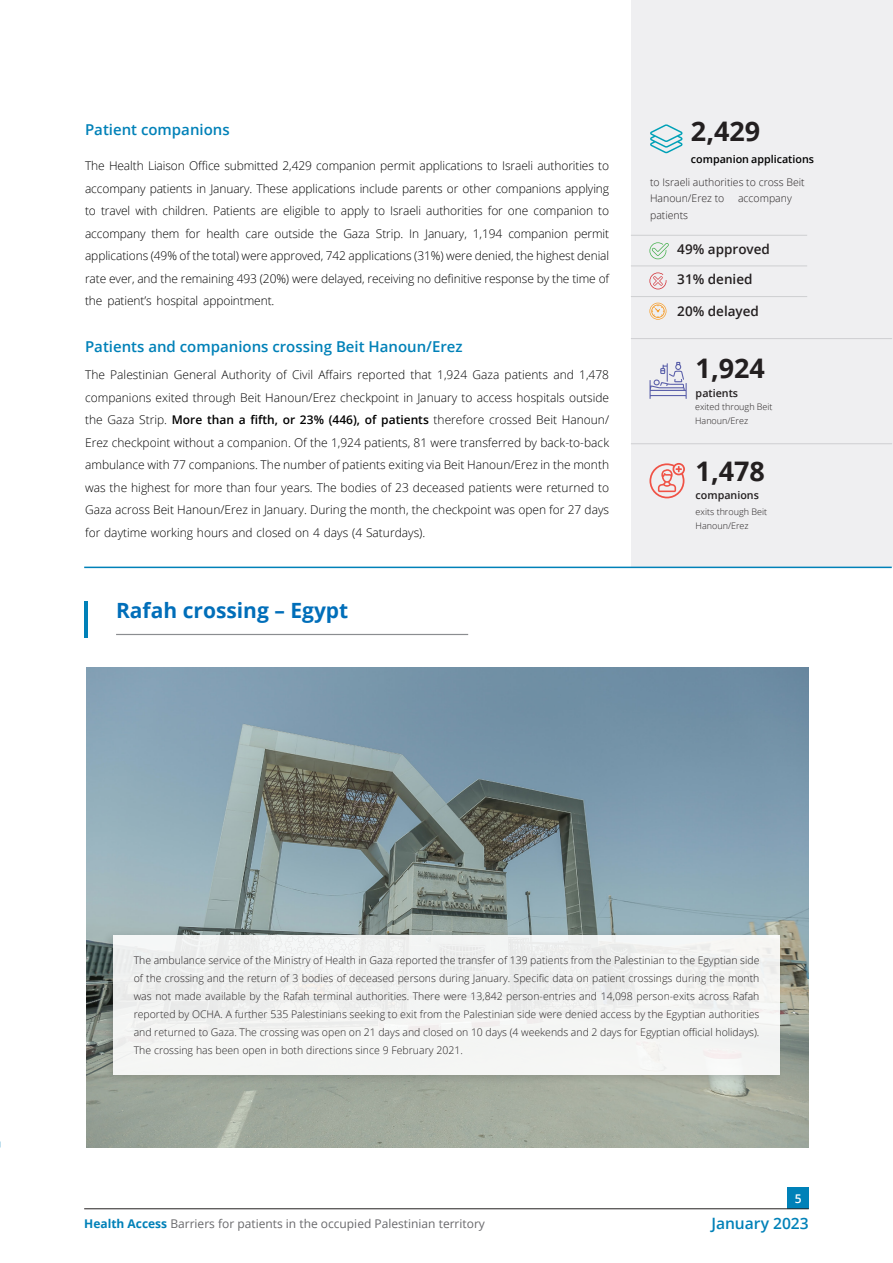
<style>
.page{position:relative;width:893px;height:1263px;background:#fff}
.page>*{position:absolute;margin:0;border:0;box-sizing:border-box;transform-origin:0 0}
.t1{font:700 27px "Open Sans";color:#231f20}
.t2{font:700 21px "Open Sans";color:#006eb9}
.t3{font:600 15.6px "Open Sans";color:#0081b8}
.small_text{font:600 15px "Open Sans";color:#0081b8}
.t4{font:600 13.5px "Open Sans";color:#231f20}
.small_text-2{font:300 12px/22.5px "Open Sans";letter-spacing:-.005em;color:#000;text-align:justify}
.t5{font:12px "Open Sans";color:#69696c}
.t6{font:600 12px "Open Sans";color:#fff}
.t7{font:600 10.65px "Open Sans";color:#000}
.t8{font:600 10.65px "Open Sans";color:#231f20}
.t9{font:300 10.5px/18px "Open Sans";color:#231f20;text-align:justify}
.t10{font:300 9px/13.5px "Open Sans";color:#231f20}
.s1{font-weight:600}
.s2{font-weight:700;color:#0081b8}
</style>
<div class="page">
<div style="left:788px;top:1187px;width:21px;height:21px;background:#0081b8"></div>
<div style="left:631px;top:0;width:262px;height:567px;background:#efeff1"></div>
<img style="left:86px;top:668px;width:723px;height:479px">
<div style="left:101px;top:929px;width:684px;height:156px;background:#231f20;opacity:.2"></div>
<div style="left:113px;top:935px;width:667px;height:139px;background:#f3f4f3"></div>
<hr style="left:84px;top:601px;width:4px;height:37px;background:#0081b8">
<hr style="left:116px;top:634px;width:352px;height:1px;background:#8b8d90">
<hr style="left:631px;top:266px;width:176px;height:1px;background:#9b9da0">
<hr style="left:631px;top:296px;width:176px;height:1px;background:#9b9da0">
<svg style="left:649px;top:242px;width:20px;height:17px"></svg>
<svg style="left:649px;top:272px;width:17px;height:17px"></svg>
<svg style="left:649px;top:303px;width:17px;height:17px"></svg>
<hr style="left:631px;top:235px;width:176px;height:1px;background:#9b9da0">
<svg style="left:650px;top:124px;width:32px;height:29px"></svg>
<hr style="left:631px;top:338px;width:261px;height:1px;background:#9b9da0">
<hr style="left:631px;top:443px;width:261px;height:1px;background:#9b9da0">
<svg style="left:649px;top:362px;width:38px;height:37px"></svg>
<svg style="left:649px;top:463px;width:36px;height:35px"></svg>
<hr style="left:84px;top:567px;width:808px;height:1px;background:#0081b8">
<hr style="left:84px;top:1208px;width:725px;height:1px;background:#231f20">
<p class="small_text" style="left:85px;top:119px;width:146px">Patient companions</p>
<p class="small_text-2" style="left:85px;top:154px;width:526px">The Health Liaison Office submitted 2,429 companion permit applications to Israeli authorities to accompany patients in January. These applications include parents or other companions applying to travel with children. Patients are eligible to apply to Israeli authorities for one companion to accompany them for health care outside the Gaza Strip. In January, 1,194 companion permit applications (49% of the total) were approved, 742 applications (31%) were denied, the highest denial rate ever, and the remaining 493 (20%) were delayed, receiving no definitive response by the time of the patient’s hospital appointment.</p>
<p class="small_text" style="left:85px;top:337px;width:379px">Patients and companions crossing Beit Hanoun/Erez</p>
<p class="small_text-2" style="left:85px;top:363px;width:526px">The Palestinian General Authority of Civil Affairs reported that 1,924 Gaza patients and 1,478 companions exited through Beit Hanoun/Erez checkpoint in January to access hospitals outside the Gaza Strip. <span class="s1">More than a fifth, or 23% (446), of patients</span> therefore crossed Beit Hanoun/ Erez checkpoint without a companion. Of the 1,924 patients, 81 were transferred by back-to-back ambulance with 77 companions. The number of patients exiting via Beit Hanoun/Erez in the month was the highest for more than four years. The bodies of 23 deceased patients were returned to Gaza across Beit Hanoun/Erez in January. During the month, the checkpoint was open for 27 days for daytime working hours and closed on 4 days (4 Saturdays).</p>
<p class="t2" style="left:116px;top:595px;width:234px">Rafah crossing – Egypt</p>
<p class="t1" style="left:691px;top:112px;width:71px">2,429</p>
<p class="t7" style="left:691px;top:152px;width:125px">companion applications</p>
<p class="t9" style="left:650px;top:173px;width:156px;line-height:16.5px">to Israeli authorities to cross Beit<br>Hanoun/Erez to</p>
<p class="t9" style="left:738px;top:189px;width:55px">accompany</p>
<p class="t9" style="left:650px;top:206px;width:40px">patients</p>
<p class="t4" style="left:677px;top:240px;width:94px">49% approved</p>
<p class="t4" style="left:677px;top:270px;width:77px">31% denied</p>
<p class="t4" style="left:677px;top:302px;width:83px">20% delayed</p>
<p class="t1" style="left:696px;top:349px;width:71px">1,924</p>
<p class="t8" style="left:696px;top:385px;width:44px">patients</p>
<p class="t10" style="left:695px;top:400px;width:79px">exited through Beit<br>Hanoun/Erez</p>
<p class="t1" style="left:696px;top:452px;width:71px">1,478</p>
<p class="t8" style="left:696px;top:488px;width:65px">companions</p>
<p class="t10" style="left:696px;top:505px;width:73px">exits through Beit<br>Hanoun/Erez</p>
<p class="t9" style="left:134px;top:951px;width:627px">The ambulance service of the Ministry of Health in Gaza reported the transfer of 139 patients from the Palestinian to the Egyptian side of the crossing and the return of 3 bodies of deceased persons during January. Specific data on patient crossings during the month was not made available by the Rafah terminal authorities. There were 13,842 person-entries and 14,098 person-exits across Rafah reported by OCHA. A further 535 Palestinians seeking to exit from the Palestinian side were denied access by the Egyptian authorities and returned to Gaza. The crossing was open on 21 days and closed on 10 days (4 weekends and 2 days for Egyptian official holidays).<br>The crossing has been open in both directions since 9 February 2021.</p>
<p class="t6" style="left:795px;top:1190px;width:8px">5</p>
<p class="t5" style="left:84px;top:1215px;width:402px"><span class="s2">Health Access</span> Barriers for patients in the occupied Palestinian territory</p>
<h3 class="t3" style="left:711px;top:1213px;width:99px">January 2023</h3>
</div>
